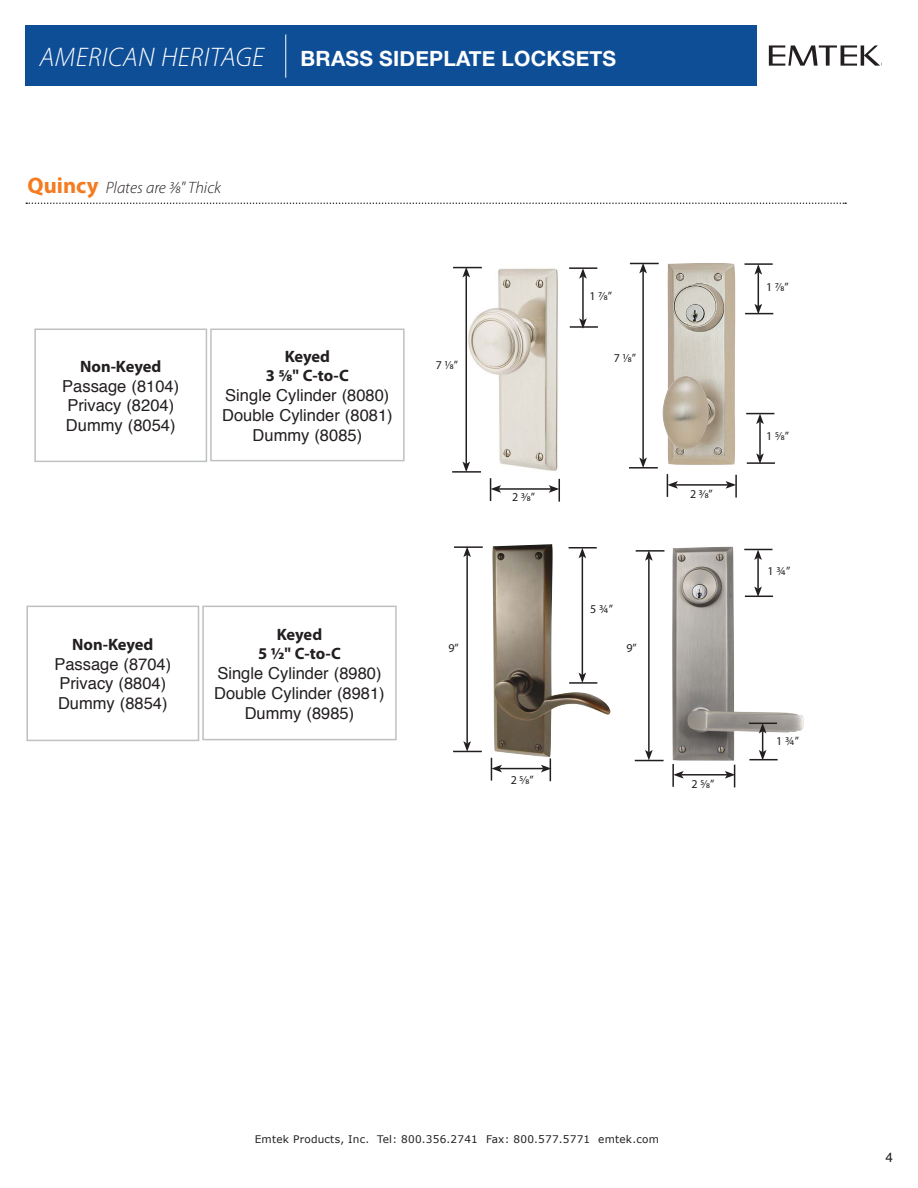
<style>
.page{position:relative;width:918px;height:1188px;background:#fff}
.page>*{position:absolute;margin:0;border:0;box-sizing:border-box;transform-origin:0 0}
.t1{font:italic 300 27px "Myriad Pro";letter-spacing:.02em;color:#fff}
.t2{font:700 21px "Helvetica Neue";letter-spacing:.01em;color:#fff}
.t3{font:16.5px/19.8px "Helvetica";color:#231f20}
.t4{font:700 16.5px/19.8px "Myriad Pro";letter-spacing:-.005em;color:#231f20;text-align:center}
.t5{font:italic 300 16.5px "Myriad Pro";color:#231f20}
.t6{font:13.5px "Helvetica";color:#231f20}
.t7{font:12px "Myriad Pro";color:#231f20}
.t8{font:10.5px "Verdana";letter-spacing:.02em;color:#231f20}
.s1{font-weight:700;font-style:normal;font-size:22.5px;color:#f47b20}
</style>
<div class="page">
<div style="left:26px;top:25px;width:731px;height:61px;background:#0e4e97"></div>
<svg style="left:26px;top:202px;width:820px;height:2px"></svg>
<svg style="left:769px;top:45px;width:113px;height:21px"></svg>
<img style="left:453px;top:266px;width:117px;height:217px">
<hr style="left:285px;top:35px;width:1px;height:43px;background:#fff">
<img style="left:663px;top:263px;width:72px;height:202px">
<img style="left:492px;top:544px;width:118px;height:213px">
<img style="left:672px;top:547px;width:132px;height:214px">
<hr style="left:452px;top:471px;width:29px;height:2px;background:#231f20">
<hr style="left:466px;top:275px;width:1px;height:189px;background:#231f20">
<svg style="left:453px;top:267px;width:29px;height:10px"></svg>
<svg style="left:462px;top:462px;width:8px;height:10px"></svg>
<hr style="left:499px;top:488px;width:52px;height:2px;background:#231f20">
<svg style="left:490px;top:478px;width:11px;height:23px"></svg>
<svg style="left:549px;top:479px;width:11px;height:23px"></svg>
<hr style="left:569px;top:267px;width:28px;height:2px;background:#231f20">
<hr style="left:570px;top:326px;width:28px;height:2px;background:#231f20">
<hr style="left:582px;top:276px;width:2px;height:45px;background:#231f20">
<svg style="left:579px;top:268px;width:8px;height:11px"></svg>
<svg style="left:579px;top:318px;width:8px;height:11px"></svg>
<hr style="left:629px;top:467px;width:29px;height:2px;background:#231f20">
<hr style="left:642px;top:271px;width:2px;height:189px;background:#231f20">
<svg style="left:630px;top:263px;width:29px;height:10px"></svg>
<svg style="left:639px;top:457px;width:8px;height:10px"></svg>
<hr style="left:735px;top:475px;width:2px;height:23px;background:#231f20">
<hr style="left:676px;top:484px;width:52px;height:2px;background:#231f20">
<svg style="left:667px;top:474px;width:11px;height:23px"></svg>
<svg style="left:726px;top:481px;width:10px;height:8px"></svg>
<hr style="left:745px;top:263px;width:28px;height:2px;background:#231f20">
<hr style="left:758px;top:272px;width:1px;height:34px;background:#231f20">
<svg style="left:754px;top:264px;width:8px;height:11px"></svg>
<svg style="left:745px;top:304px;width:28px;height:10px"></svg>
<hr style="left:747px;top:462px;width:28px;height:2px;background:#231f20">
<hr style="left:759px;top:422px;width:2px;height:34px;background:#231f20">
<svg style="left:746px;top:413px;width:28px;height:11px"></svg>
<svg style="left:756px;top:453px;width:8px;height:11px"></svg>
<hr style="left:454px;top:546px;width:29px;height:2px;background:#231f20">
<hr style="left:466px;top:555px;width:2px;height:188px;background:#231f20">
<svg style="left:463px;top:547px;width:8px;height:10px"></svg>
<svg style="left:453px;top:741px;width:29px;height:11px"></svg>
<hr style="left:500px;top:768px;width:43px;height:1px;background:#231f20">
<svg style="left:491px;top:758px;width:11px;height:23px"></svg>
<svg style="left:541px;top:758px;width:10px;height:23px"></svg>
<hr style="left:569px;top:547px;width:28px;height:2px;background:#231f20">
<hr style="left:569px;top:682px;width:28px;height:2px;background:#231f20">
<hr style="left:582px;top:556px;width:1px;height:119px;background:#231f20">
<svg style="left:579px;top:548px;width:7px;height:10px"></svg>
<svg style="left:579px;top:673px;width:7px;height:10px"></svg>
<hr style="left:636px;top:550px;width:28px;height:2px;background:#231f20">
<hr style="left:648px;top:558px;width:2px;height:194px;background:#231f20">
<svg style="left:645px;top:550px;width:8px;height:11px"></svg>
<svg style="left:635px;top:750px;width:29px;height:11px"></svg>
<hr style="left:672px;top:764px;width:2px;height:23px;background:#231f20">
<hr style="left:681px;top:774px;width:46px;height:2px;background:#231f20">
<svg style="left:673px;top:771px;width:11px;height:8px"></svg>
<svg style="left:725px;top:765px;width:10px;height:22px"></svg>
<hr style="left:757px;top:558px;width:2px;height:31px;background:#231f20">
<svg style="left:744px;top:549px;width:28px;height:11px"></svg>
<svg style="left:745px;top:586px;width:28px;height:11px"></svg>
<svg style="left:749px;top:723px;width:29px;height:37px"></svg>
<div style="left:34px;top:329px;width:173px;height:133px;border:1px solid #bec0c2"></div>
<div style="left:210px;top:329px;width:195px;height:132px;border:1px solid #bec0c2"></div>
<div style="left:26px;top:606px;width:173px;height:135px;border:1px solid #bec0c2"></div>
<div style="left:202px;top:606px;width:195px;height:134px;border:1px solid #bec0c2"></div>
<h1 class="t1" style="left:40px;top:47px;width:226px">AMERICAN HERITAGE</h1>
<p class="t2" style="left:301px;top:47px;width:317px">BRASS SIDEPLATE LOCKSETS</p>
<p class="t5" style="left:28px;top:182px;width:195px"><span class="s1">Quincy</span> Plates are 3/8" Thick</p>
<p class="t4" style="left:80px;top:358px;width:83px">Non-Keyed</p>
<p class="t3" style="left:62px;top:377px;width:118px">Passage (8104)<br>Privacy (8204)<br>Dummy (8054)</p>
<p class="t4" style="left:266px;top:348px;width:85px">Keyed<br>3 5/8" C-to-C</p>
<p class="t3" style="left:222px;top:387px;width:172px;text-align:center">Single Cylinder (8080)<br>Double Cylinder (8081)<br>Dummy (8085)</p>
<p class="t7" style="left:436px;top:361px;width:24px">7 1⁄8”</p>
<p class="t4" style="left:72px;top:636px;width:83px">Non-Keyed</p>
<p class="t3" style="left:54px;top:656px;width:118px">Passage (8704)<br>Privacy (8804)<br>Dummy (8854)</p>
<p class="t4" style="left:258px;top:626px;width:84px">Keyed<br>5 1/2" C-to-C</p>
<p class="t3" style="left:214px;top:665px;width:172px;text-align:center">Single Cylinder (8980)<br>Double Cylinder (8981)<br>Dummy (8985)</p>
<p class="t7" style="left:449px;top:643px;width:12px">9”</p>
<p class="t7" style="left:512px;top:493px;width:24px">2 3⁄8”</p>
<p class="t7" style="left:511px;top:775px;width:24px">2 5⁄8”</p>
<p class="t7" style="left:589px;top:291px;width:24px">1 7⁄8”</p>
<p class="t7" style="left:614px;top:354px;width:24px">7 1⁄8”</p>
<p class="t7" style="left:590px;top:605px;width:24px">5 3⁄4”</p>
<p class="t7" style="left:626px;top:643px;width:12px">9”</p>
<p class="t7" style="left:766px;top:282px;width:24px">1 7⁄8”</p>
<p class="t7" style="left:690px;top:490px;width:24px">2 3⁄8”</p>
<p class="t7" style="left:766px;top:432px;width:24px">1 5⁄8”</p>
<p class="t7" style="left:768px;top:566px;width:24px">1 3⁄4”</p>
<p class="t7" style="left:691px;top:779px;width:24px">2 5⁄8”</p>
<p class="t7" style="left:776px;top:737px;width:24px">1 3⁄4”</p>
<p class="t8" style="left:255px;top:1135px;width:406px">Emtek Products, Inc. Tel: 800.356.2741 Fax: 800.577.5771 emtek.com</p>
<p class="t6" style="left:885px;top:1153px;width:9px">4</p>
</div>
